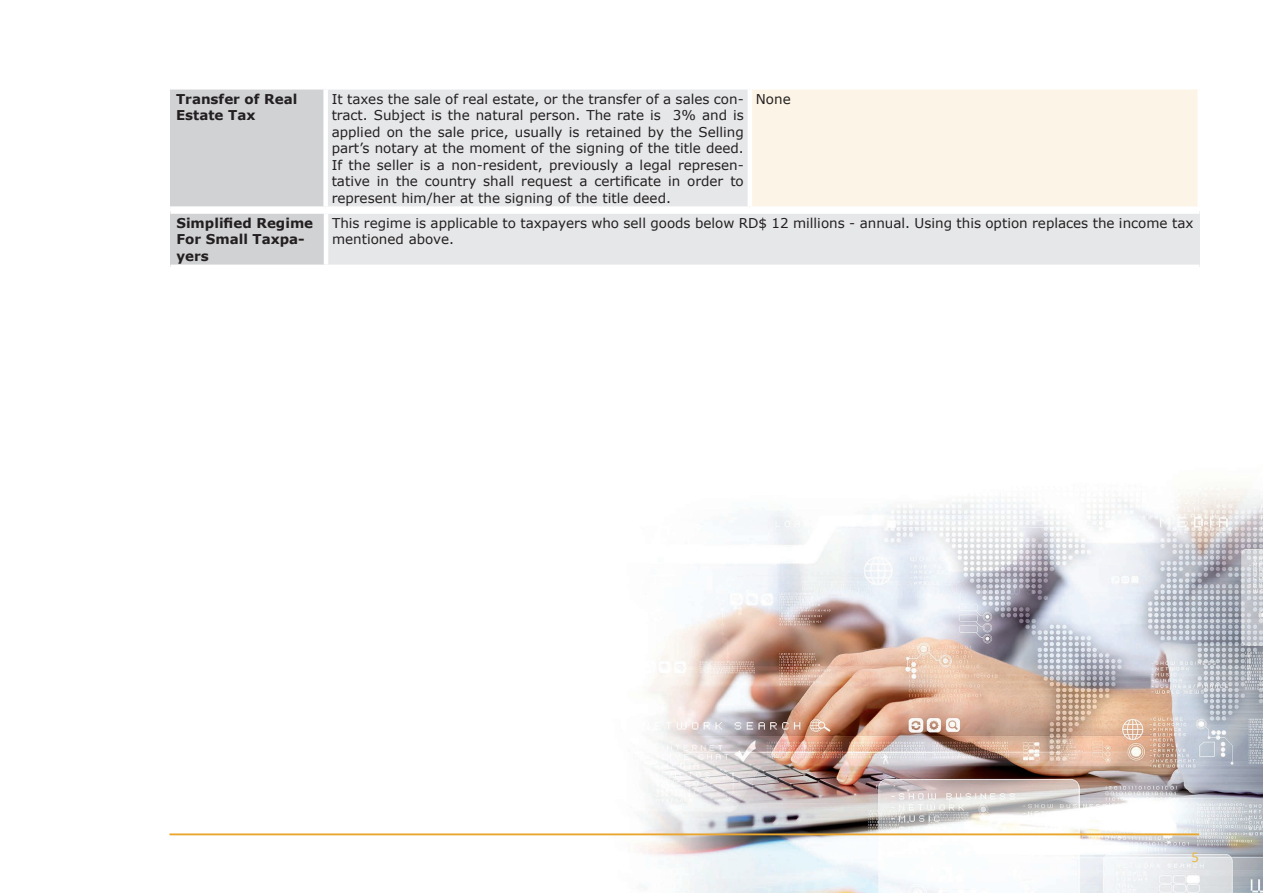
<style>
.page{position:relative;width:1263px;height:893px;background:#fff}
.page>*{position:absolute;margin:0;border:0;box-sizing:border-box;transform-origin:0 0}
.t1{font:15px "Calibri";color:#e8b848}
.t2{font:13.5px/16.5px "Verdana";color:#231f20;text-align:justify}
.t3{font:700 13.5px/16.5px "Verdana";color:#231f20}
</style>
<div class="page">
<img style="left:585px;top:486px;width:678px;height:407px">
<hr style="left:169px;top:833px;width:1030px;height:2px;background:#e9a52c">
<div style="left:170px;top:87px;width:156px;height:122px;background:#d1d2d4"></div>
<div style="left:326px;top:87px;width:424px;height:122px;background:#e6e7e9"></div>
<div style="left:750px;top:87px;width:450px;height:122px;background:#fcf4e6"></div>
<div style="left:170px;top:85px;width:156px;height:5px;background:#fff"></div>
<div style="left:326px;top:85px;width:424px;height:5px;background:#fff"></div>
<div style="left:323px;top:90px;width:5px;height:116px;background:#fff"></div>
<div style="left:750px;top:85px;width:452px;height:5px;background:#fff"></div>
<hr style="left:748px;top:90px;width:4px;height:116px;background:#fff">
<div style="left:1197px;top:90px;width:5px;height:116px;background:#fff"></div>
<div style="left:170px;top:206px;width:156px;height:5px;background:#fff"></div>
<div style="left:326px;top:206px;width:424px;height:5px;background:#fff"></div>
<div style="left:750px;top:206px;width:452px;height:5px;background:#fff"></div>
<div style="left:170px;top:212px;width:156px;height:55px;background:#d1d2d4"></div>
<div style="left:326px;top:212px;width:873px;height:55px;background:#e6e7e9"></div>
<div style="left:170px;top:209px;width:156px;height:5px;background:#fff"></div>
<div style="left:326px;top:209px;width:873px;height:5px;background:#fff"></div>
<hr style="left:324px;top:214px;width:4px;height:51px;background:#fff">
<hr style="left:170px;top:265px;width:156px;height:4px;background:#fff">
<hr style="left:326px;top:265px;width:873px;height:4px;background:#fff">
<p class="t3" style="left:176px;top:90px;width:123px">Transfer of Real<br>Estate Tax</p>
<p class="t2" style="left:332px;top:90px;width:414px">It taxes the sale of real estate, or the transfer of a sales con&shy;tract. Subject is the natural person. The rate is 3% and is applied on the sale price, usually is retained by the Selling part’s notary at the moment of the signing of the title deed.<br>If the seller is a non-resident, previously a legal represen&shy;tative in the country shall request a certificate in order to represent him/her at the signing of the title deed.</p>
<p class="t2" style="left:756px;top:90px;width:36px">None</p>
<p class="t3" style="left:176px;top:214px;width:138px">Simplified Regime<br>For Small Taxpa&shy;yers</p>
<p class="t2" style="left:332px;top:215px;width:863px">This regime is applicable to taxpayers who sell goods below RD$ 12 millions - annual. Using this option replaces the income tax mentioned above.</p>
<p class="t1" style="left:1191px;top:846px;width:9px">5</p>
</div>
